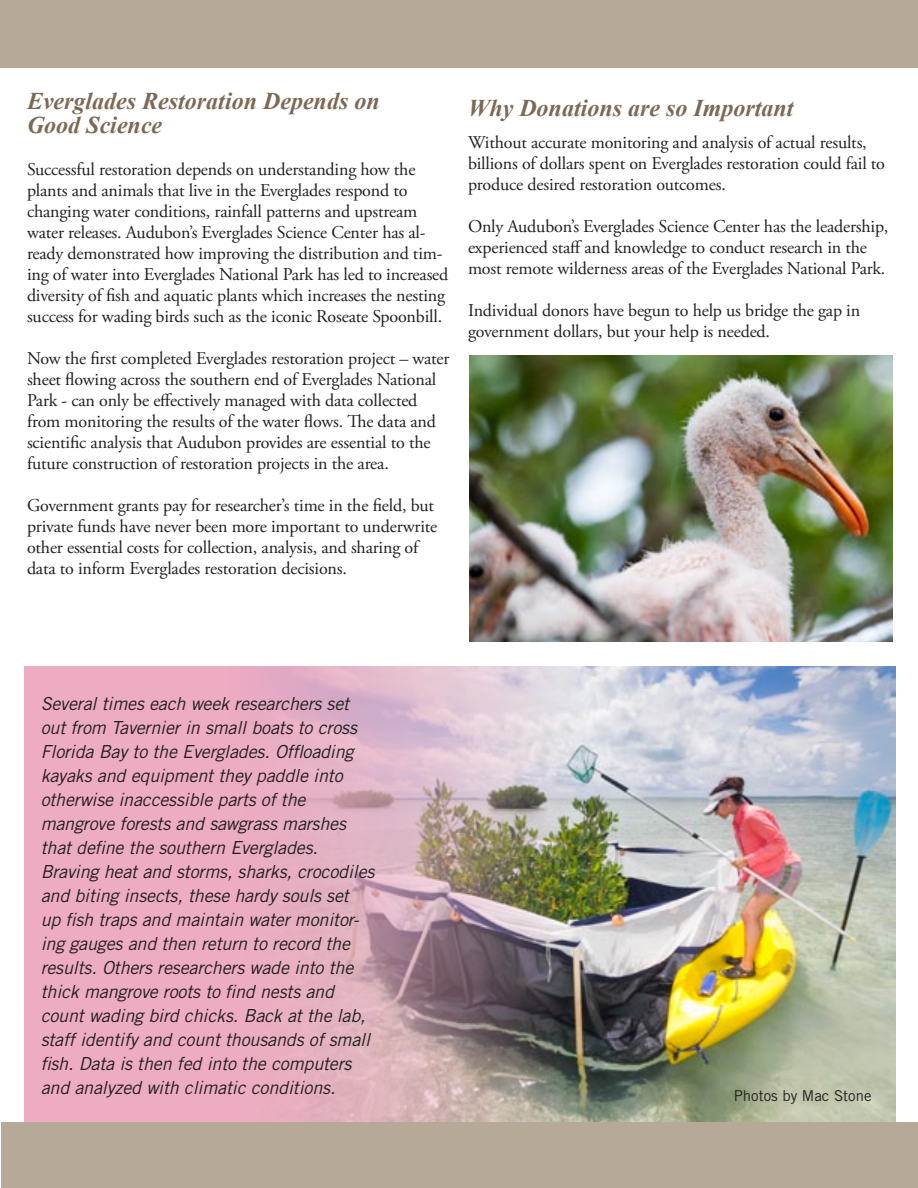
<style>
.page{position:relative;width:918px;height:1188px;background:#fff}
.page>*{position:absolute;margin:0;border:0;box-sizing:border-box;transform-origin:0 0}
.t1{font:italic 700 24px/24px "Times New Roman";color:#7c6954}
.t2{font:18px/21px "Adobe Garamond Pro";letter-spacing:-.01em;color:#231f20}
.t3{font:italic 18px/24px "Trade Gothic LT Std";letter-spacing:-.01em;color:#231f20}
.t4{font:15px "Trade Gothic LT Std";color:#231f20}
</style>
<div class="page">
<div style="left:24px;top:667px;width:872px;height:465px;background:#eeacc2"></div>
<img style="left:229px;top:667px;width:667px;height:456px">
<img style="left:470px;top:356px;width:423px;height:286px">
<div style="left:1px;top:1123px;width:917px;height:65px;background:#b6a998"></div>
<div style="left:0;top:0;width:918px;height:68px;background:#b6a998"></div>
<p class="t1" style="left:27px;top:88px;width:354px">Everglades Restoration Depends on<br>Good Science</p>
<p class="t2" style="left:27px;top:159px;width:423px">Successful restoration depends on understanding how the plants and animals that live in the Everglades respond to changing water conditions, rainfall patterns and upstream water releases. Audubon’s Everglades Science Center has al&shy;ready demonstrated how improving the distribution and tim&shy;ing of water into Everglades National Park has led to increased diversity of fish and aquatic plants which increases the nesting success for wading birds such as the iconic Roseate Spoonbill.</p>
<p class="t2" style="left:27px;top:348px;width:424px">Now the first completed Everglades restoration project – water sheet flowing across the southern end of Everglades National Park - can only be effectively managed with data collected from monitoring the results of the water flows. The data and scientific analysis that Audubon provides are essential to the future construction of restoration projects in the area.</p>
<p class="t2" style="left:27px;top:495px;width:412px">Government grants pay for researcher’s time in the field, but private funds have never been more important to underwrite other essential costs for collection, analysis, and sharing of data to inform Everglades restoration decisions.</p>
<p class="t1" style="left:468px;top:95px;width:327px">Why Donations are so Important</p>
<p class="t2" style="left:468px;top:132px;width:419px">Without accurate monitoring and analysis of actual results, billions of dollars spent on Everglades restoration could fail to produce desired restoration outcomes.</p>
<p class="t2" style="left:468px;top:216px;width:422px">Only Audubon’s Everglades Science Center has the leadership, experienced staff and knowledge to conduct research in the most remote wilderness areas of the Everglades National Park.</p>
<p class="t2" style="left:468px;top:300px;width:394px">Individual donors have begun to help us bridge the gap in government dollars, but your help is needed.</p>
<p class="t3" style="left:41px;top:692px;width:335px">Several times each week researchers set out from Tavernier in small boats to cross Florida Bay to the Everglades. Offloading kayaks and equipment they paddle into otherwise inaccessible parts of the mangrove forests and sawgrass marshes that define the southern Everglades.<br>Braving heat and storms, sharks, crocodiles and biting insects, these hardy souls set<br>up fish traps and maintain water monitor&shy;ing gauges and then return to record the results. Others researchers wade into the thick mangrove roots to find nests and count wading bird chicks. Back at the lab, staff identify and count thousands of small fish. Data is then fed into the computers and analyzed with climatic conditions.</p>
<p class="t4" style="left:734px;top:1086px;width:139px">Photos by Mac Stone</p>
</div>
